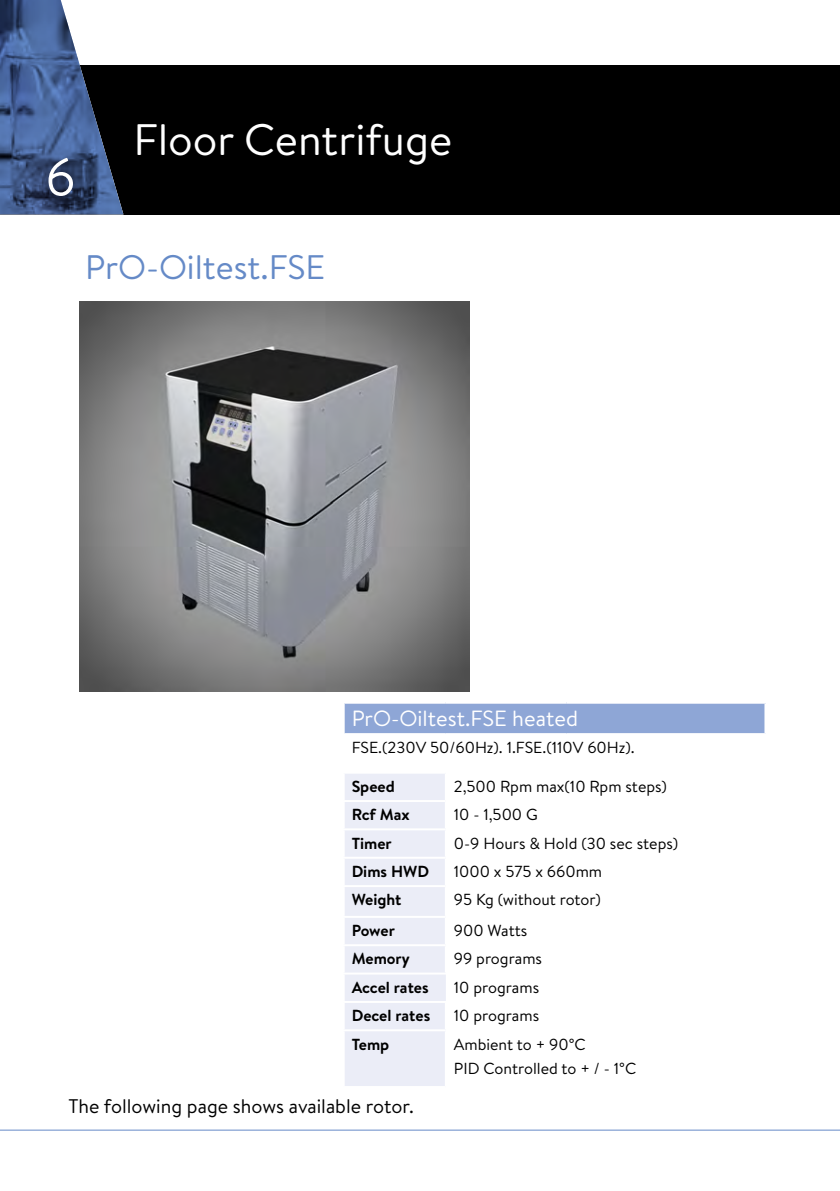
<style>
.page{position:relative;width:840px;height:1191px;background:#fff}
.page>*{position:absolute;margin:0;border:0;box-sizing:border-box;transform-origin:0 0}
.t1{font:52.2px "Brandon Text";color:#fff}
.t2{font:44px "Brandon Text";color:#fff}
.t3{font:34px "Brandon Text";color:#658ac7}
.t4{font:22px "Brandon Text";color:#fff}
.t5{font:19.6px "Brandon Text";color:#000}
.t6{font:16px/24.8px "Brandon Text";color:#000}
.t7{font:700 16px "Brandon Text";color:#000}
</style>
<div class="page">
<div style="left:0;top:65px;width:839px;height:149px;background:#000"></div>
<hr style="left:0;top:1129px;width:839px;height:1px;background:#658ac7">
<svg style="left:0;top:0;width:123px;height:214px"></svg>
<div style="left:343px;top:702px;width:422px;height:32px;background:#8ea6d6"></div>
<hr style="left:342px;top:701px;width:103px;height:2px;background:#fff">
<hr style="left:342px;top:703px;width:2px;height:30px;background:#fff">
<hr style="left:445px;top:701px;width:121px;height:2px;background:#fff">
<hr style="left:566px;top:701px;width:200px;height:2px;background:#fff">
<hr style="left:764px;top:703px;width:2px;height:30px;background:#fff">
<hr style="left:342px;top:733px;width:103px;height:2px;background:#fff">
<hr style="left:445px;top:733px;width:121px;height:2px;background:#fff">
<hr style="left:566px;top:733px;width:200px;height:2px;background:#fff">
<div style="left:345px;top:774px;width:101px;height:312px;background:#ebedf7"></div>
<hr style="left:444px;top:773px;width:2px;height:27px;background:#fff">
<hr style="left:342px;top:800px;width:103px;height:2px;background:#fff">
<hr style="left:445px;top:800px;width:121px;height:2px;background:#fff">
<hr style="left:444px;top:802px;width:2px;height:26px;background:#fff">
<hr style="left:342px;top:828px;width:103px;height:2px;background:#fff">
<hr style="left:445px;top:828px;width:121px;height:2px;background:#fff">
<hr style="left:444px;top:830px;width:2px;height:26px;background:#fff">
<hr style="left:342px;top:856px;width:103px;height:2px;background:#fff">
<hr style="left:445px;top:856px;width:121px;height:2px;background:#fff">
<hr style="left:444px;top:858px;width:2px;height:27px;background:#fff">
<hr style="left:342px;top:885px;width:103px;height:2px;background:#fff">
<hr style="left:445px;top:885px;width:121px;height:2px;background:#fff">
<hr style="left:444px;top:887px;width:2px;height:29px;background:#fff">
<hr style="left:342px;top:916px;width:103px;height:2px;background:#fff">
<hr style="left:445px;top:916px;width:121px;height:2px;background:#fff">
<hr style="left:444px;top:918px;width:2px;height:26px;background:#fff">
<hr style="left:342px;top:944px;width:103px;height:2px;background:#fff">
<hr style="left:445px;top:944px;width:121px;height:2px;background:#fff">
<hr style="left:444px;top:946px;width:2px;height:26px;background:#fff">
<hr style="left:342px;top:972px;width:104px;height:2px;background:#fff">
<hr style="left:342px;top:1001px;width:104px;height:2px;background:#fff">
<hr style="left:444px;top:1003px;width:2px;height:26px;background:#fff">
<hr style="left:342px;top:1029px;width:103px;height:2px;background:#fff">
<hr style="left:445px;top:1029px;width:121px;height:2px;background:#fff">
<hr style="left:444px;top:1031px;width:2px;height:55px;background:#fff">
<img style="left:79px;top:301px;width:390px;height:390px">
<h1 class="t1" style="left:45px;top:142px;width:32px">6</h1>
<h2 class="t2" style="left:133px;top:110px;width:320px">Floor Centrifuge</h2>
<h3 class="t3" style="left:85px;top:244px;width:241px">PrO-Oiltest.FSE</h3>
<h3 class="t4" style="left:351px;top:703px;width:228px">PrO-Oiltest.FSE heated</h3>
<p class="t6" style="left:351px;top:735px;width:284px">FSE.(230V 50/60Hz). 1.FSE.(110V 60Hz).</p>
<p class="t7" style="left:351px;top:775px;width:45px">Speed</p>
<p class="t6" style="left:453px;top:773px;width:214px">2,500 Rpm max(10 Rpm steps)</p>
<p class="t7" style="left:351px;top:803px;width:59px">Rcf Max</p>
<p class="t6" style="left:453px;top:801px;width:85px">10 - 1,500 G</p>
<p class="t7" style="left:351px;top:832px;width:42px">Timer</p>
<p class="t6" style="left:453px;top:830px;width:226px">0-9 Hours &amp; Hold (30 sec steps)</p>
<p class="t7" style="left:351px;top:860px;width:79px">Dims HWD</p>
<p class="t6" style="left:453px;top:858px;width:150px">1000 x 575 x 660mm</p>
<p class="t7" style="left:351px;top:888px;width:51px">Weight</p>
<p class="t6" style="left:453px;top:887px;width:148px">95 Kg (without rotor)</p>
<p class="t7" style="left:351px;top:919px;width:45px">Power</p>
<p class="t6" style="left:453px;top:917px;width:75px">900 Watts</p>
<p class="t7" style="left:351px;top:947px;width:60px">Memory</p>
<p class="t6" style="left:453px;top:946px;width:90px">99 programs</p>
<p class="t7" style="left:351px;top:976px;width:78px">Accel rates</p>
<p class="t6" style="left:453px;top:974px;width:87px">10 programs</p>
<p class="t7" style="left:351px;top:1004px;width:80px">Decel rates</p>
<p class="t6" style="left:453px;top:1002px;width:87px">10 programs</p>
<p class="t7" style="left:351px;top:1032px;width:39px">Temp</p>
<p class="t6" style="left:453px;top:1031px;width:184px">Ambient to + 90°C<br>PID Controlled to + / - 1°C</p>
<p class="t5" style="left:69px;top:1093px;width:347px">The following page shows available rotor.</p>
</div>
